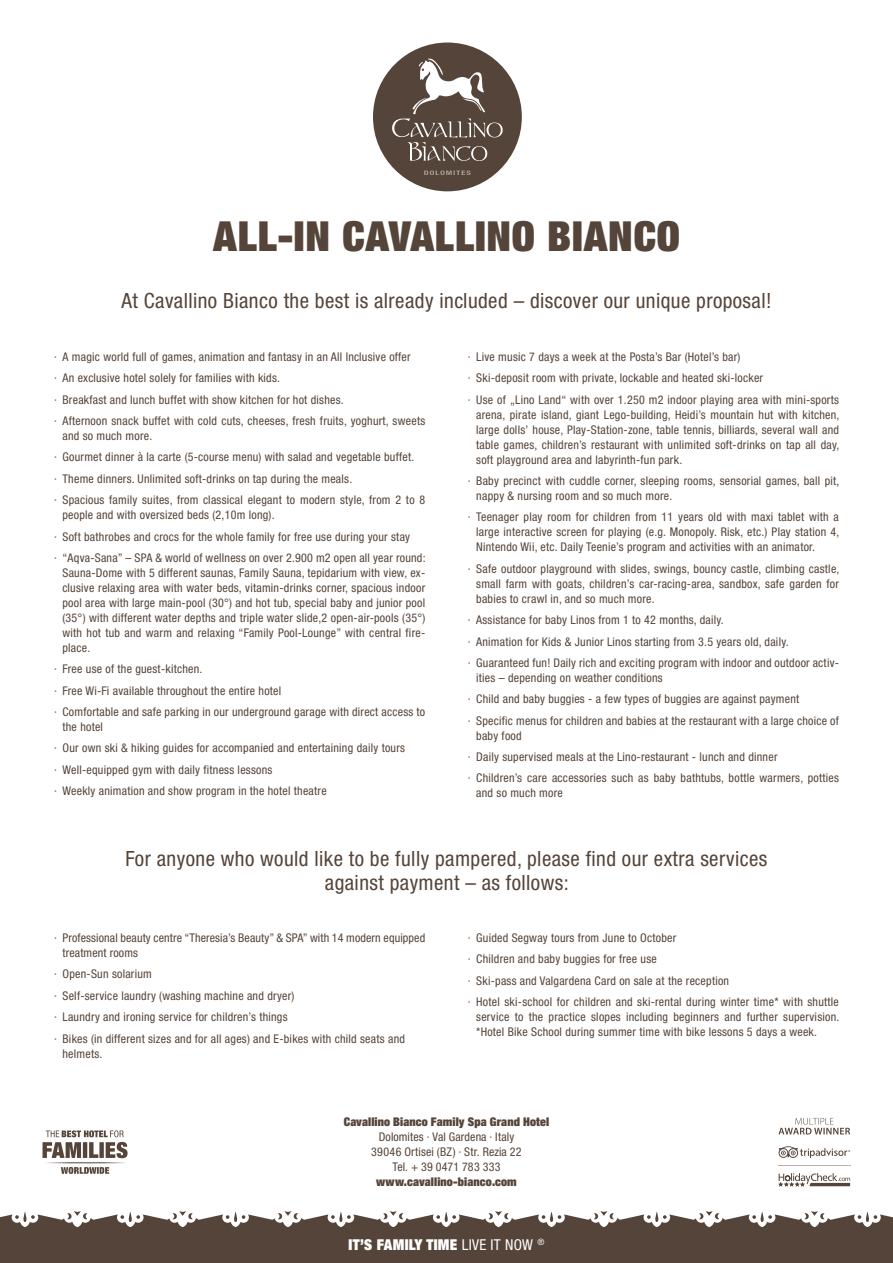
<style>
.page{position:relative;width:893px;height:1263px;background:#fff}
.page>*{position:absolute;margin:0;border:0;box-sizing:border-box;transform-origin:0 0}
.t1{font:900 condensed 41.4px "Helvetica Neue LT Std";letter-spacing:.02em;color:#554439}
.t2{font:condensed 21px "Helvetica Neue LT Std";letter-spacing:.02em;color:#554439}
.t3{font:900 condensed 15px "Helvetica Neue LT Std";letter-spacing:.02em;color:#fff}
.t4{font:condensed 12px/15px "Helvetica Neue LT Std";letter-spacing:.02em;color:#554439}
.t5{font:900 condensed 12px "Helvetica Neue LT Std";letter-spacing:.01em;color:#554439}
.s1{font-weight:400}
</style>
<div class="page">
<div style="left:373px;top:43px;width:149px;height:148px;background:#554439;border-radius:50%"></div>
<svg style="left:424px;top:170px;width:47px;height:5px"></svg>
<svg style="left:392px;top:59px;width:112px;height:102px"></svg>
<svg style="left:61px;top:1167px;width:48px;height:7px"></svg>
<svg style="left:43px;top:1130px;width:85px;height:28px"></svg>
<hr style="left:43px;top:1162px;width:84px;height:1px;background:#554439">
<svg style="left:778px;top:1146px;width:72px;height:12px"></svg>
<svg style="left:778px;top:1118px;width:72px;height:16px"></svg>
<svg style="left:778px;top:1173px;width:72px;height:13px"></svg>
<svg style="left:778px;top:1165px;width:73px;height:1px"></svg>
<div style="left:0;top:1209px;width:893px;height:54px;background:#554439"></div>
<svg style="left:0;top:1209px;width:893px;height:18px"></svg>
<p class="t1" style="left:213px;top:209px;width:468px">ALL-IN CAVALLINO BIANCO</p>
<p class="t2" style="left:122px;top:289px;width:651px">At Cavallino Bianco the best is already included – discover our unique proposal!</p>
<p class="t4" style="left:54px;top:349px;width:358px">· A magic world full of games, animation and fantasy in an All Inclusive offer</p>
<p class="t4" style="left:54px;top:370px;width:228px">· An exclusive hotel solely for families with kids.</p>
<p class="t4" style="left:54px;top:392px;width:291px">· Breakfast and lunch buffet with show kitchen for hot dishes.</p>
<p class="t4" style="left:63px;top:413px;width:364px;text-indent:-9px">· Afternoon snack buffet with cold cuts, cheeses, fresh fruits, yoghurt, sweets and so much more.</p>
<p class="t4" style="left:54px;top:449px;width:362px">· Gourmet dinner à la carte (5-course menu) with salad and vegetable buffet.</p>
<p class="t4" style="left:54px;top:471px;width:300px">· Theme dinners. Unlimited soft-drinks on tap during the meals.</p>
<p class="t4" style="left:63px;top:492px;width:364px;text-indent:-9px">· Spacious family suites, from classical elegant to modern style, from 2 to 8 people and with oversized beds (2,10m long).</p>
<p class="t4" style="left:54px;top:529px;width:358px">· Soft bathrobes and crocs for the whole family for free use during your stay</p>
<p class="t4" style="left:63px;top:550px;width:365px;text-align:justify;text-indent:-9px">· “Aqva-Sana” – SPA &amp; world of wellness on over 2.900 m2 open all year round:<br>Sauna-Dome with 5 different saunas, Family Sauna, tepidarium with view, ex&shy;clusive relaxing area with water beds, vitamin-drinks corner, spacious indoor pool area with large main-pool (30°) and hot tub, special baby and junior pool (35°) with different water depths and triple water slide,2 open-air-pools (35°) with hot tub and warm and relaxing “Family Pool-Lounge” with central fire&shy;place.</p>
<p class="t4" style="left:54px;top:661px;width:150px">· Free use of the guest-kitchen.</p>
<p class="t4" style="left:54px;top:683px;width:229px">· Free Wi-Fi available throughout the entire hotel</p>
<p class="t4" style="left:63px;top:704px;width:364px;text-indent:-9px">· Comfortable and safe parking in our underground garage with direct access to the hotel</p>
<p class="t4" style="left:54px;top:741px;width:353px">· Our own ski &amp; hiking guides for accompanied and entertaining daily tours</p>
<p class="t4" style="left:54px;top:762px;width:220px">· Well-equipped gym with daily fitness lessons</p>
<p class="t4" style="left:54px;top:783px;width:274px">· Weekly animation and show program in the hotel theatre</p>
<p class="t4" style="left:468px;top:349px;width:274px">· Live music 7 days a week at the Posta’s Bar (Hotel’s bar)</p>
<p class="t4" style="left:468px;top:370px;width:297px">· Ski-deposit room with private, lockable and heated ski-locker</p>
<p class="t4" style="left:476px;top:392px;width:365px;text-align:justify;text-indent:-9px">· Use of „Lino Land“ with over 1.250 m2 indoor playing area with mini-sports arena, pirate island, giant Lego-building, Heidi’s mountain hut with kitchen, large dolls’ house, Play-Station-zone, table tennis, billiards, several wall and table games, children’s restaurant with unlimited soft-drinks on tap all day, soft playground area and labyrinth-fun park.</p>
<p class="t4" style="left:476px;top:473px;width:365px;text-indent:-9px">· Baby precinct with cuddle corner, sleeping rooms, sensorial games, ball pit, nappy &amp; nursing room and so much more.</p>
<p class="t4" style="left:476px;top:509px;width:365px;text-align:justify;text-indent:-9px">· Teenager play room for children from 11 years old with maxi tablet with a large interactive screen for playing (e.g. Monopoly. Risk, etc.) Play station 4, Nintendo Wii, etc. Daily Teenie’s program and activities with an animator.</p>
<p class="t4" style="left:476px;top:561px;width:365px;text-align:justify;text-indent:-9px">· Safe outdoor playground with slides, swings, bouncy castle, climbing castle, small farm with goats, children’s car-racing-area, sandbox, safe garden for babies to crawl in, and so much more.</p>
<p class="t4" style="left:468px;top:612px;width:258px">· Assistance for baby Linos from 1 to 42 months, daily.</p>
<p class="t4" style="left:468px;top:634px;width:322px">· Animation for Kids &amp; Junior Linos starting from 3.5 years old, daily.</p>
<p class="t4" style="left:476px;top:655px;width:364px;text-indent:-9px">· Guaranteed fun! Daily rich and exciting program with indoor and outdoor activ&shy;ities – depending on weather conditions</p>
<p class="t4" style="left:468px;top:691px;width:333px">· Child and baby buggies - a few types of buggies are against payment</p>
<p class="t4" style="left:476px;top:713px;width:364px;text-indent:-9px">· Specific menus for children and babies at the restaurant with a large choice of baby food</p>
<p class="t4" style="left:468px;top:749px;width:311px">· Daily supervised meals at the Lino-restaurant - lunch and dinner</p>
<p class="t4" style="left:476px;top:771px;width:364px;text-indent:-9px">· Children’s care accessories such as baby bathtubs, bottle warmers, potties and so much more</p>
<p class="t2" style="left:126px;top:846px;width:643px">For anyone who would like to be fully pampered, please find our extra services</p>
<p class="t2" style="left:325px;top:870px;width:246px">against payment – as follows:</p>
<p class="t4" style="left:63px;top:930px;width:364px;text-indent:-9px">· Professional beauty centre “Theresia’s Beauty” &amp; SPA” with 14 modern equipped treatment rooms</p>
<p class="t4" style="left:54px;top:966px;width:99px">· Open-Sun solarium</p>
<p class="t4" style="left:54px;top:988px;width:242px">· Self-service laundry (washing machine and dryer)</p>
<p class="t4" style="left:54px;top:1009px;width:235px">· Laundry and ironing service for children’s things</p>
<p class="t4" style="left:63px;top:1031px;width:344px;text-indent:-9px">· Bikes (in different sizes and for all ages) and E-bikes with child seats and helmets.</p>
<p class="t4" style="left:468px;top:930px;width:210px">· Guided Segway tours from June to October</p>
<p class="t4" style="left:468px;top:951px;width:191px">· Children and baby buggies for free use</p>
<p class="t4" style="left:468px;top:973px;width:263px">· Ski-pass and Valgardena Card on sale at the reception</p>
<p class="t4" style="left:476px;top:994px;width:365px;text-align:justify;text-indent:-9px">· Hotel ski-school for children and ski-rental during winter time* with shuttle service to the practice slopes including beginners and further supervision. *Hotel Bike School during summer time with bike lessons 5 days a week.</p>
<p class="t5" style="left:344px;top:1114px;width:207px">Cavallino Bianco Family Spa Grand Hotel</p>
<p class="t4" style="left:379px;top:1129px;width:137px">Dolomites · Val Gardena · Italy</p>
<p class="t4" style="left:371px;top:1144px;width:152px">39046 Ortisei (BZ) · Str. Rezia 22</p>
<p class="t4" style="left:392px;top:1159px;width:110px">Tel. + 39 0471 783 333</p>
<p class="t5" style="left:376px;top:1174px;width:142px">www.cavallino-bianco.com</p>
<p class="t3" style="left:349px;top:1235px;width:197px">IT’S FAMILY TIME <span class="s1">LIVE IT NOW</span> <sup>®</sup></p>
</div>
